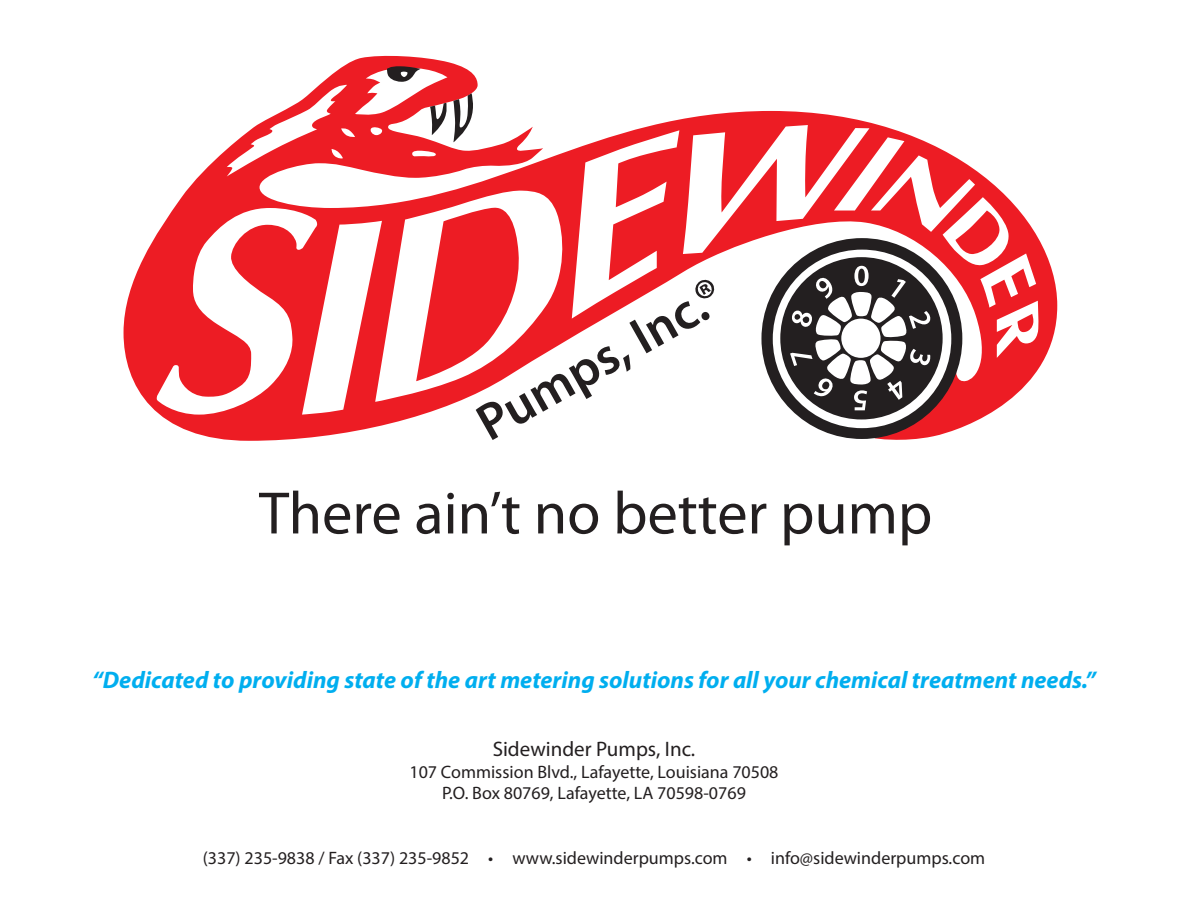
<style>
.page{position:relative;width:1188px;height:918px;background:#fff}
.page>*{position:absolute;margin:0;border:0;box-sizing:border-box;transform-origin:0 0}
.t1{font:italic 700 24px "Myriad Pro";color:#00aeef}
.t2{font:21px "Myriad Pro";color:#231f20}
.t3{font:18px/21.6px "Myriad Pro";color:#231f20;text-align:center}
</style>
<div class="page">
<svg style="left:259px;top:491px;width:59px;height:42px"></svg>
<svg style="left:324px;top:504px;width:26px;height:30px"></svg>
<svg style="left:356px;top:504px;width:44px;height:30px"></svg>
<svg style="left:417px;top:504px;width:23px;height:30px"></svg>
<svg style="left:447px;top:493px;width:7px;height:40px"></svg>
<svg style="left:462px;top:492px;width:57px;height:42px"></svg>
<svg style="left:538px;top:504px;width:25px;height:29px"></svg>
<svg style="left:570px;top:504px;width:28px;height:30px"></svg>
<svg style="left:617px;top:491px;width:128px;height:43px"></svg>
<svg style="left:752px;top:504px;width:14px;height:29px"></svg>
<svg style="left:784px;top:504px;width:28px;height:41px"></svg>
<svg style="left:819px;top:504px;width:24px;height:30px"></svg>
<svg style="left:852px;top:504px;width:42px;height:29px"></svg>
<svg style="left:902px;top:504px;width:28px;height:41px"></svg>
<svg style="left:124px;top:55px;width:933px;height:386px"></svg>
<svg style="left:156px;top:66px;width:883px;height:374px"></svg>
<h1 class="t1" style="left:92px;top:664px;width:1005px">“Dedicated to providing state of the art metering solutions for all your chemical treatment needs.”</h1>
<p class="t2" style="left:493px;top:736px;width:204px">Sidewinder Pumps, Inc.</p>
<p class="t3" style="left:409px;top:760px;width:371px">107 Commission Blvd., Lafayette, Louisiana 70508<br>P.O. Box 80769, Lafayette, LA 70598‐0769</p>
<p class="t3" style="left:203px;top:847px;width:784px">(337) 235‐9838 / Fax (337) 235‐9852 • www.sidewinderpumps.com • info@sidewinderpumps.com</p>
</div>
